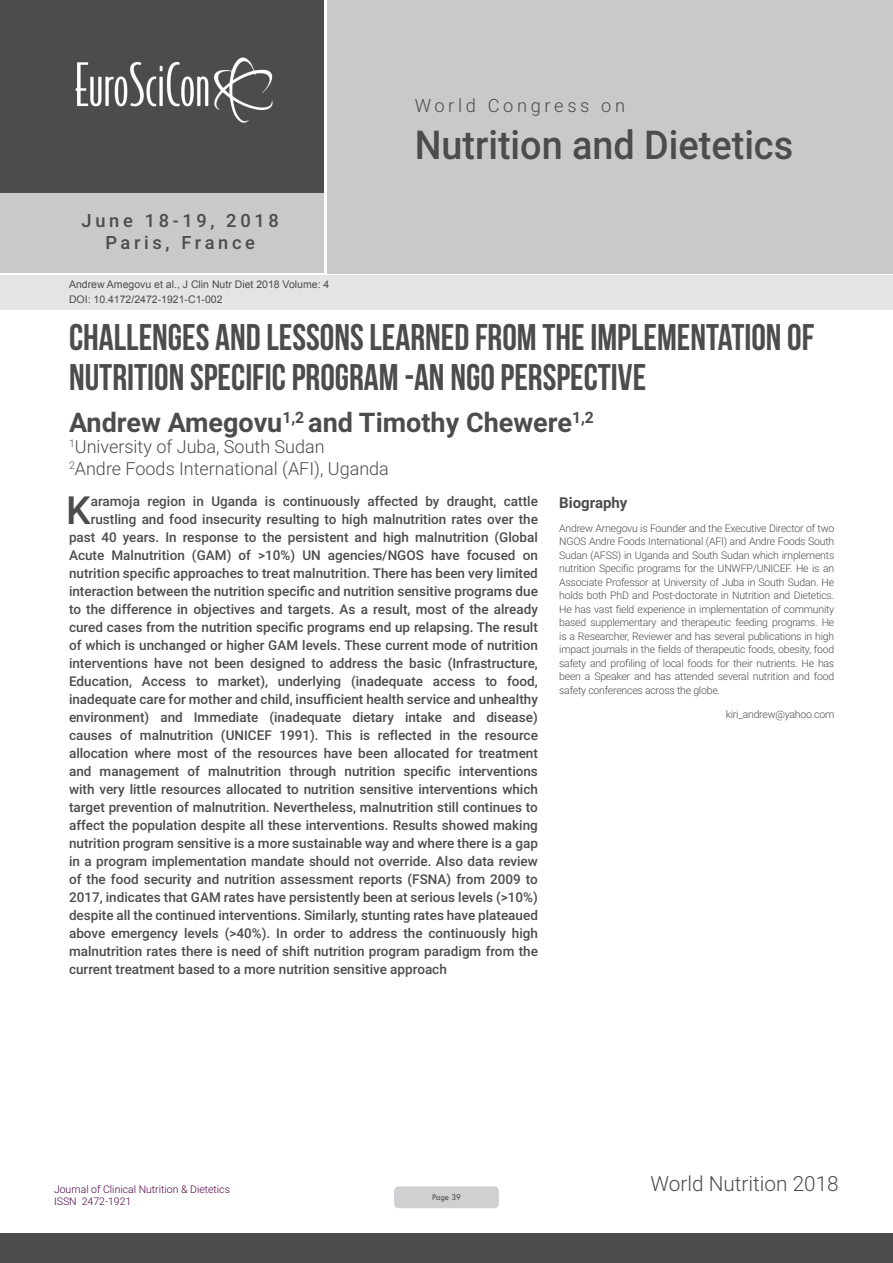
<style>
.page{position:relative;width:893px;height:1263px;background:#fff}
.page>*{position:absolute;margin:0;border:0;box-sizing:border-box;transform-origin:0 0}
.t1{font:500 39.75px "Roboto";color:#4b4c4d;scale:.95 1}
.Abstract{font:500 38.85px "Roboto";color:#4b4c4d}
.t2{font:37.05px/40.8px "Bebas Neue";color:#4b4c4d}
.t3{font:700 27px "Roboto";color:#4b4c4d}
.t4{font:300 20.85px "Roboto";color:#4b4c4d}
.t5{font:500 18.3px/21.9px "Roboto";letter-spacing:.2em;color:#4b4c4d;text-align:center}
.t6{font:300 18.3px "Roboto";letter-spacing:.2em;color:#4b4c4d}
.t7{font:300 18px "Roboto";color:#4b4c4d}
.Bio_Heading{font:700 15px "Roboto";color:#4b4c4d}
.Abstract-2{font:500 13.5px "Roboto";color:#4b4c4d}
.Biography{font:300 10.5px/13.5px "Roboto";letter-spacing:-.02em;color:#4b4c4d;text-align:justify}
.t8{font:10.5px "Arial";color:#4b4c4d}
.t9{font:300 10.5px/12.6px "Roboto";color:#4b0244}
.t10{font:9px "Tw Cen";letter-spacing:-.02em;color:#4b4c4d;scale:.95 1}
</style>
<div class="page">
<div style="left:0;top:0;width:323px;height:193px;background:#4b4c4d"></div>
<div style="left:1px;top:193px;width:323px;height:80px;background:#c9c9c9"></div>
<div style="left:327px;top:0;width:566px;height:273px;background:#c9c9c9"></div>
<img style="left:75px;top:57px;width:198px;height:66px">
<div style="left:0;top:1233px;width:893px;height:30px;background:#4b4c4d"></div>
<div style="left:1px;top:275px;width:892px;height:35px;background:#e4e4e4"></div>
<div style="left:394px;top:1186px;width:105px;height:22px;background:#cfd0d2;border-radius:4px"></div>
<h3 class="t5" style="left:82px;top:209px;width:199px">June 18-19, 2018<br>Paris, France</h3>
<p class="t8" style="left:69px;top:278px;width:262px">Andrew Amegovu et al., J Clin Nutr Diet 2018 Volume: 4</p>
<p class="t8" style="left:69px;top:292px;width:155px">DOI: 10.4172/2472-1921-C1-002</p>
<h3 class="t6" style="left:415px;top:93px;width:212px">World Congress on</h3>
<h1 class="t1" style="left:415px;top:117px;width:400px">Nutrition and Dietetics</h1>
<p class="t2" style="left:69px;top:316px;width:747px">CHALLENGES AND LESSONS LEARNED FROM THE IMPLEMENTATION OF<br>NUTRITION SPECIFIC PROGRAM -AN NGO PERSPECTIVE</p>
<p class="t3" style="left:69px;top:403px;width:526px">Andrew Amegovu<sup>1,2</sup> and Timothy Chewere<sup>1,2</sup></p>
<p class="t7" style="left:69px;top:434px;width:257px"><sup>1</sup>University of Juba, South Sudan</p>
<p class="t7" style="left:69px;top:456px;width:321px"><sup>2</sup>Andre Foods International (AFI), Uganda</p>
<p class="Abstract" style="left:66px;top:483px;width:26px">K</p>
<p class="Abstract-2" style="left:91px;top:492px;width:449px">aramoja region in Uganda is continuously affected by draught, cattle</p>
<p class="Abstract-2" style="left:91px;top:510px;width:449px">rustling and food insecurity resulting to high malnutrition rates over the</p>
<p class="Abstract-2" style="left:69px;top:528px;width:470px">past 40 years. In response to the persistent and high malnutrition (Global</p>
<p class="Abstract-2" style="left:69px;top:546px;width:470px">Acute Malnutrition (GAM) of &gt;10%) UN agencies/NGOS have focused on</p>
<p class="Abstract-2" style="left:69px;top:564px;width:470px">nutrition specific approaches to treat malnutrition. There has been very limited</p>
<p class="Abstract-2" style="left:69px;top:582px;width:470px">interaction between the nutrition specific and nutrition sensitive programs due</p>
<p class="Abstract-2" style="left:69px;top:600px;width:470px">to the difference in objectives and targets. As a result, most of the already</p>
<p class="Abstract-2" style="left:69px;top:618px;width:470px">cured cases from the nutrition specific programs end up relapsing. The result</p>
<p class="Abstract-2" style="left:69px;top:636px;width:470px">of which is unchanged or higher GAM levels. These current mode of nutrition</p>
<p class="Abstract-2" style="left:69px;top:654px;width:470px">interventions have not been designed to address the basic (Infrastructure,</p>
<p class="Abstract-2" style="left:69px;top:672px;width:470px">Education, Access to market), underlying (inadequate access to food,</p>
<p class="Abstract-2" style="left:69px;top:690px;width:470px">inadequate care for mother and child, insufficient health service and unhealthy</p>
<p class="Abstract-2" style="left:69px;top:708px;width:470px">environment) and Immediate (inadequate dietary intake and disease)</p>
<p class="Abstract-2" style="left:69px;top:726px;width:470px">causes of malnutrition (UNICEF 1991). This is reflected in the resource</p>
<p class="Abstract-2" style="left:69px;top:744px;width:470px">allocation where most of the resources have been allocated for treatment</p>
<p class="Abstract-2" style="left:69px;top:762px;width:470px">and management of malnutrition through nutrition specific interventions</p>
<p class="Abstract-2" style="left:69px;top:780px;width:470px">with very little resources allocated to nutrition sensitive interventions which</p>
<p class="Abstract-2" style="left:69px;top:798px;width:470px">target prevention of malnutrition. Nevertheless, malnutrition still continues to</p>
<p class="Abstract-2" style="left:69px;top:816px;width:470px">affect the population despite all these interventions. Results showed making</p>
<p class="Abstract-2" style="left:69px;top:834px;width:470px">nutrition program sensitive is a more sustainable way and where there is a gap</p>
<p class="Abstract-2" style="left:69px;top:852px;width:470px">in a program implementation mandate should not override. Also data review</p>
<p class="Abstract-2" style="left:69px;top:870px;width:470px">of the food security and nutrition assessment reports (FSNA) from 2009 to</p>
<p class="Abstract-2" style="left:69px;top:888px;width:470px">2017, indicates that GAM rates have persistently been at serious levels (&gt;10%)</p>
<p class="Abstract-2" style="left:69px;top:906px;width:470px">despite all the continued interventions. Similarly, stunting rates have plateaued</p>
<p class="Abstract-2" style="left:69px;top:924px;width:470px">above emergency levels (&gt;40%). In order to address the continuously high</p>
<p class="Abstract-2" style="left:69px;top:942px;width:470px">malnutrition rates there is need of shift nutrition program paradigm from the</p>
<p class="Abstract-2" style="left:69px;top:960px;width:379px">current treatment based to a more nutrition sensitive approach</p>
<p class="Bio_Heading" style="left:559px;top:492px;width:70px">Biography</p>
<p class="Biography" style="left:559px;top:521px;width:277px">Andrew Amegovu is Founder and the Executive Director of two NGOS Andre Foods International (AFI) and Andre Foods South Sudan (AFSS) in Uganda and South Sudan which implements nutrition Specific programs for the UNWFP/UNICEF. He is an Associate Professor at University of Juba in South Sudan. He holds both PhD and Post-doctorate in Nutrition and Dietetics.<br>He has vast field experience in implementation of community based supplementary and therapeutic feeding programs. He is a Researcher, Reviewer and has several publications in high impact journals in the fields of therapeutic foods, obesity, food safety and profiling of local foods for their nutrients. He has been a Speaker and has attended several nutrition and food safety conferences across the globe.</p>
<p class="Biography" style="left:726px;top:707px;width:110px">kiri_andrew@yahoo.com</p>
<p class="t9" style="left:54px;top:1182px;width:178px">Journal of Clinical Nutrition &amp; Dietetics<br>ISSN 2472-1921</p>
<p class="t10" style="left:432px;top:1192px;width:32px">Page 39</p>
<h3 class="t4" style="left:650px;top:1169px;width:190px">World Nutrition 2018</h3>
</div>
